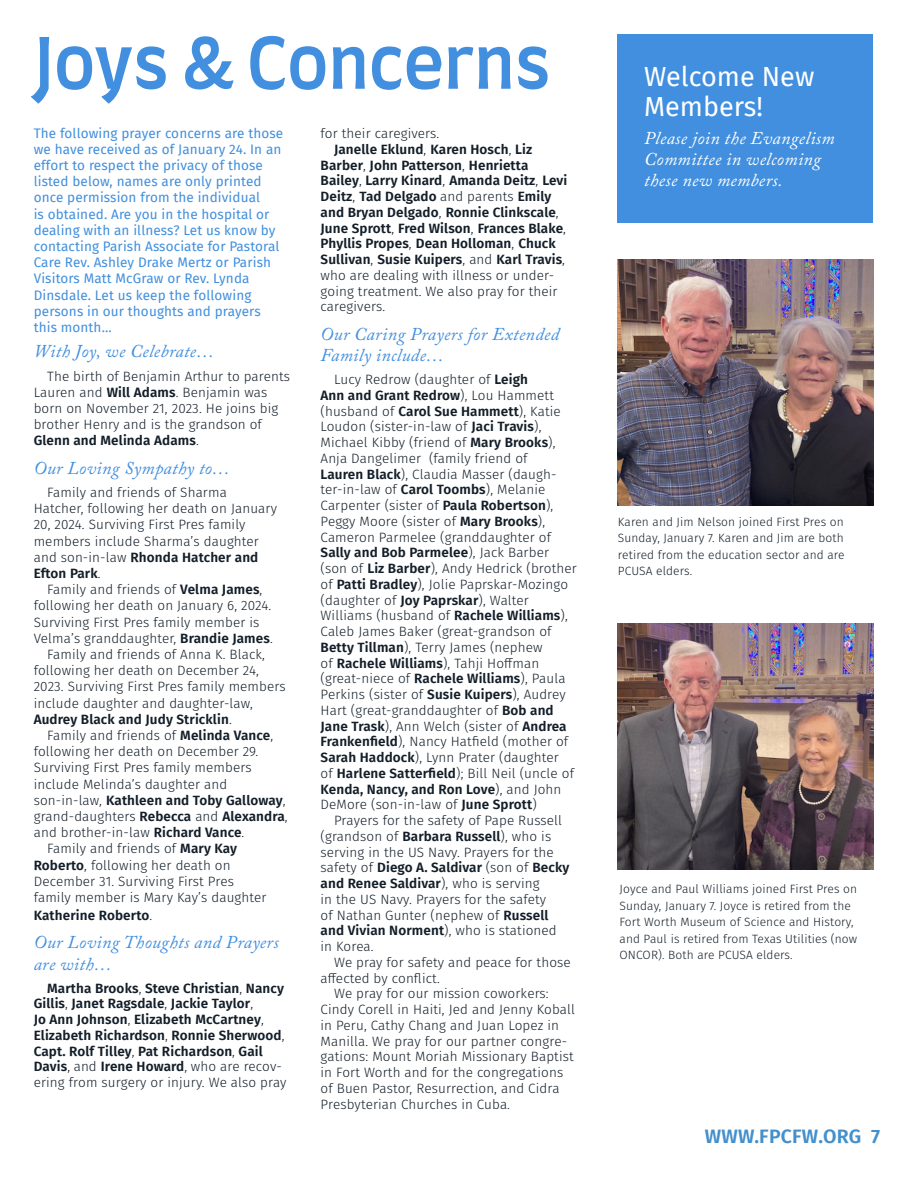
<style>
.page{position:relative;width:918px;height:1188px;background:#fff}
.page>*{position:absolute;margin:0;border:0;box-sizing:border-box;transform-origin:0 0}
.t1{font:500 69px "Farro";letter-spacing:-.005em;color:#418fde}
.Header_2{font:27px/30px "Fira Sans";color:#fff}
.t2{font:600 19.5px "Fira Sans";letter-spacing:.01em;color:#4390cd}
.Header_4{font:italic 18px/21.6px "Adobe Caslon Pro";letter-spacing:.02em;color:#418fde}
.Header_4-2{font:italic 18px/21px "Adobe Caslon Pro";letter-spacing:.02em;color:#fff}
.Paragraph__Small{font:300 13.5px/15.8px "Fira Sans";letter-spacing:.01em;color:#131e29}
.Paragraph{font:300 13.5px/16.2px "Fira Sans";letter-spacing:.01em;color:#131e29}
.Paragraph-2{font:600 13.5px/15.8px "Fira Sans";letter-spacing:.01em;color:#131e29}
.Info_Paragraph{font:13.5px/16.2px "Fira Sans";letter-spacing:.01em;color:#418fde}
.Paragrah__Xsmall{font:300 12px/16.5px "Fira Sans";letter-spacing:.01em;color:#131e29;text-align:justify}
.s1{font-weight:600}
.s2{font-weight:300}
</style>
<div class="page">
<div style="left:617px;top:34px;width:256px;height:189px;background:#418fde"></div>
<img style="left:618px;top:260px;width:256px;height:246px">
<img style="left:618px;top:624px;width:256px;height:246px">
<p class="t1" style="left:34px;top:19px;width:519px">Joys &amp; Concerns</p>
<p class="Info_Paragraph" style="left:34px;top:124px;width:251px">The following prayer concerns are those we have received as of January 24. In an effort to respect the privacy of those listed below, names are only printed once permission from the individual<br>is obtained. Are you in the hospital or dealing with an illness? Let us know by contacting Parish Associate for Pastoral Care Rev. Ashley Drake Mertz or Parish Visitors Matt McGraw or Rev. Lynda Dinsdale. Let us keep the following persons in our thoughts and prayers this month…</p>
<p class="Header_4" style="left:34px;top:340px;width:182px">With Joy, we Celebrate…</p>
<p class="Paragraph__Small" style="left:34px;top:368px;width:258px;line-height:16.2px;text-indent:14px">The birth of Benjamin Arthur to parents Lauren and <span class="s1">Will Adams</span>. Benjamin was born on November 21, 2023. He joins big brother Henry and is the grandson of <span class="s1">Glenn and Melinda Adams</span>.</p>
<p class="Header_4" style="left:34px;top:457px;width:198px">Our Loving Sympathy to…</p>
<p class="Paragraph" style="left:34px;top:484px;width:245px;text-indent:14px">Family and friends of Sharma<br>Hatcher, following her death on January<br>20, 2024. Surviving First Pres family members include Sharma’s daughter and son-in-law <span class="s1">Rhonda Hatcher and<br>Efton Park</span>.</p>
<p class="Paragraph" style="left:34px;top:581px;width:241px;text-indent:14px">Family and friends of <span class="s1">Velma James</span>, following her death on January 6, 2024.<br>Surviving First Pres family member is Velma’s granddaughter, <span class="s1">Brandie James</span>.</p>
<p class="Paragraph" style="left:34px;top:646px;width:253px;text-indent:14px">Family and friends of Anna K. Black, following her death on December 24, 2023. Surviving First Pres family members include daughter and daughter-law, <span class="s1">Audrey Black and Judy Stricklin</span>.</p>
<p class="Paragraph" style="left:34px;top:727px;width:256px;text-indent:14px">Family and friends of <span class="s1">Melinda Vance</span>, following her death on December 29.<br>Surviving First Pres family members include Melinda’s daughter and son-in-law, <span class="s1">Kathleen and Toby Galloway</span>, grand-daughters <span class="s1">Rebecca</span> and <span class="s1">Alexandra</span>, and brother-in-law <span class="s1">Richard Vance</span>.</p>
<p class="Paragraph" style="left:34px;top:840px;width:234px;text-indent:14px">Family and friends of <span class="s1">Mary Kay Roberto</span>, following her death on December 31. Surviving First Pres family member is Mary Kay’s daughter</p>
<p class="Paragraph-2" style="left:34px;top:907px;width:120px">Katherine Roberto<span class="s2">.</span></p>
<p class="Header_4" style="left:34px;top:931px;width:246px">Our Loving Thoughts and Prayers are with…</p>
<p class="Paragraph-2" style="left:34px;top:979px;width:254px;text-indent:14px">Martha Brooks<span class="s2">,</span> Steve Christian<span class="s2">,</span> Nancy Gillis<span class="s2">,</span> Janet Ragsdale<span class="s2">,</span> Jackie Taylor<span class="s2">,<br></span>Jo Ann Johnson<span class="s2">,</span> Elizabeth McCartney<span class="s2">, </span>Elizabeth Richardson<span class="s2">,</span> Ronnie Sherwood<span class="s2">, </span>Capt. Rolf Tilley<span class="s2">,</span> Pat Richardson<span class="s2">,</span> Gail Davis<span class="s2">, and</span> Irene Howard<span class="s2">, who are recov&shy;ering from surgery or injury. We also pray</span></p>
<p class="Paragraph" style="left:321px;top:125px;width:120px">for their caregivers.</p>
<p class="Paragraph-2" style="left:321px;top:141px;width:248px;text-indent:14px">Janelle Eklund<span class="s2">,</span> Karen Hosch<span class="s2">,</span> Liz Barber<span class="s2">,</span> John Patterson<span class="s2">,</span> Henrietta Bailey<span class="s2">,</span> Larry Kinard<span class="s2">,</span> Amanda Deitz<span class="s2">,</span> Levi Deitz<span class="s2">,</span> Tad Delgado <span class="s2">and parents</span> Emily and Bryan Delgado<span class="s2">,</span> Ronnie Clinkscale<span class="s2">, </span>June Sprott<span class="s2">,</span> Fred Wilson<span class="s2">,</span> Frances Blake<span class="s2">, </span>Phyllis Propes<span class="s2">,</span> Dean Holloman<span class="s2">,</span> Chuck Sullivan<span class="s2">,</span> Susie Kuipers<span class="s2">, and</span> Karl Travis<span class="s2">, who are dealing with illness or under&shy;going treatment. We also pray for their caregivers.</span></p>
<p class="Header_4" style="left:321px;top:323px;width:240px">Our Caring Prayers for Extended<br>Family include…</p>
<p class="Paragraph__Small" style="left:321px;top:372px;width:258px;text-indent:14px">Lucy Redrow (daughter of <span class="s1">Leigh<br>Ann and Grant Redrow</span>), Lou Hammett (husband of <span class="s1">Carol Sue Hammett</span>), Katie Loudon (sister-in-law of <span class="s1">Jaci Travis</span>), Michael Kibby (friend of <span class="s1">Mary Brooks</span>), Anja Dangelimer (family friend of<br><span class="s1">Lauren Black</span>), Claudia Masser (daugh&shy;ter-in-law of <span class="s1">Carol Toombs</span>), Melanie Carpenter (sister of <span class="s1">Paula Robertson</span>), Peggy Moore (sister of <span class="s1">Mary Brooks</span>), Cameron Parmelee (granddaughter of <span class="s1">Sally and Bob Parmelee</span>), Jack Barber (son of <span class="s1">Liz Barber</span>), Andy Hedrick (brother of <span class="s1">Patti Bradley</span>), Jolie Paprskar-Mozingo (daughter of <span class="s1">Joy Paprskar</span>), Walter Williams (husband of <span class="s1">Rachele Williams</span>), Caleb James Baker (great-grandson of <span class="s1">Betty Tillman</span>), Terry James (nephew<br>of <span class="s1">Rachele Williams</span>), Tahji Hoffman (great-niece of <span class="s1">Rachele Williams</span>), Paula Perkins (sister of <span class="s1">Susie Kuipers</span>), Audrey Hart (great-granddaughter of <span class="s1">Bob and Jane Trask</span>), Ann Welch (sister of <span class="s1">Andrea Frankenfield</span>), Nancy Hatfield (mother of <span class="s1">Sarah Haddock</span>), Lynn Prater (daughter<br>of <span class="s1">Harlene Satterfield</span>); Bill Neil (uncle of <span class="s1">Kenda, Nancy, and Ron Love</span>), and John DeMore (son-in-law of <span class="s1">June Sprott</span>)</p>
<p class="Paragraph__Small" style="left:321px;top:813px;width:250px;text-indent:14px">Prayers for the safety of Pape Russell (grandson of <span class="s1">Barbara Russell</span>), who is serving in the US Navy. Prayers for the safety of <span class="s1">Diego A. Saldivar</span> (son of <span class="s1">Becky and Renee Saldivar</span>), who is serving<br>in the US Navy. Prayers for the safety<br>of Nathan Gunter (nephew of <span class="s1">Russell and Vivian Norment</span>), who is stationed in Korea.</p>
<p class="Paragraph__Small" style="left:321px;top:954px;width:252px;text-indent:14px">We pray for safety and peace for those affected by conflict.</p>
<p class="Paragraph__Small" style="left:321px;top:986px;width:256px;text-indent:14px">We pray for our mission coworkers:<br>Cindy Corell in Haiti, Jed and Jenny Koball in Peru, Cathy Chang and Juan Lopez in Manilla. We pray for our partner congre&shy;gations: Mount Moriah Missionary Baptist in Fort Worth and for the congregations of Buen Pastor, Resurrection, and Cidra Presbyterian Churches in Cuba.</p>
<p class="Header_2" style="left:644px;top:61px;width:172px">Welcome New<br>Members!</p>
<p class="Header_4-2" style="left:644px;top:127px;width:192px">Please join the Evangelism<br>Committee in welcoming these new members.</p>
<p class="Paragrah__Xsmall" style="left:618px;top:513px;width:228px">Karen and Jim Nelson joined First Pres on Sunday, January 7. Karen and Jim are both retired from the education sector and are PCUSA elders.</p>
<p class="Paragrah__Xsmall" style="left:620px;top:881px;width:239px;text-align:left">Joyce and Paul Williams joined First Pres on Sunday, January 7. Joyce is retired from the Fort Worth Museum of Science and History, and Paul is retired from Texas Utilities (now ONCOR). Both are PCUSA elders.</p>
<p class="t2" style="left:705px;top:1121px;width:177px">WWW.FPCFW.ORG 7</p>
</div>
